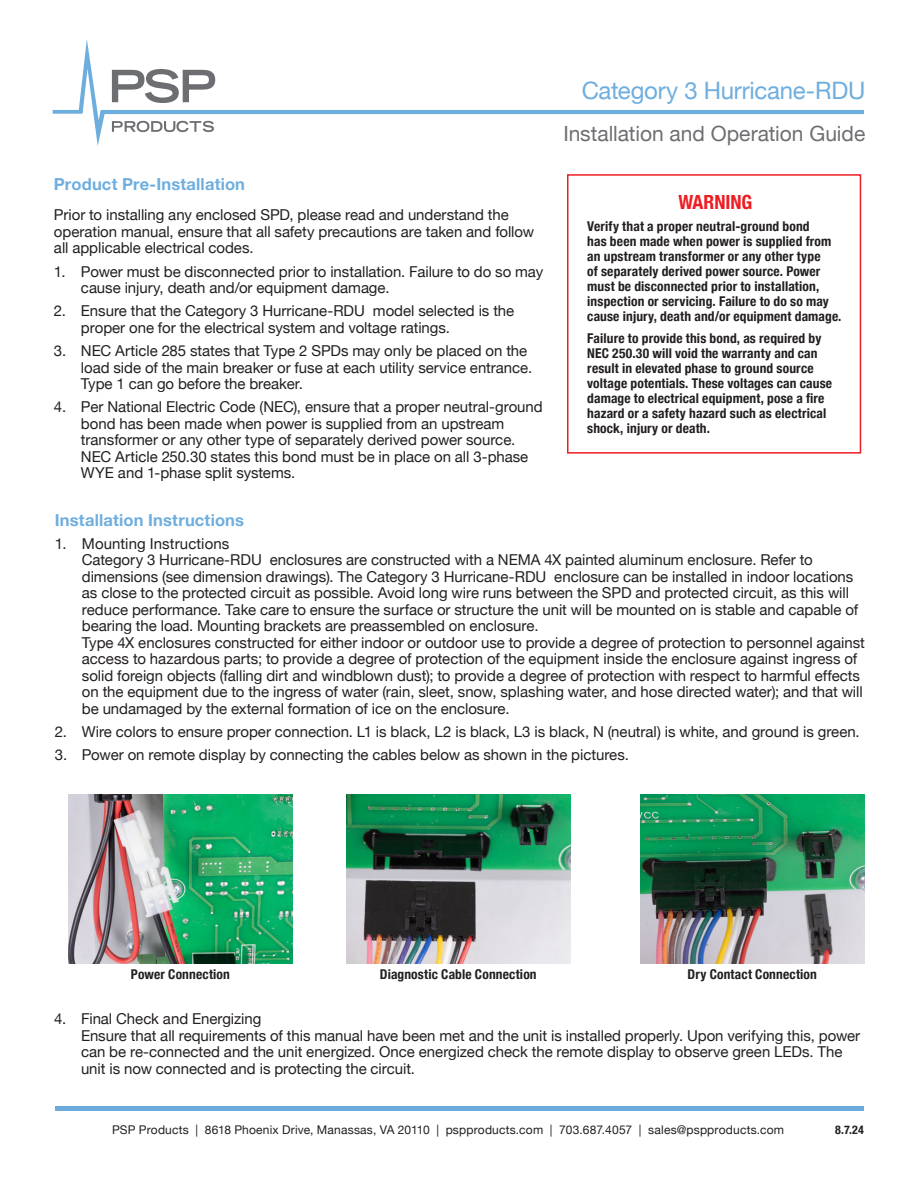
<style>
.page{position:relative;width:918px;height:1188px;background:#fff}
.page>*{position:absolute;margin:0;border:0;box-sizing:border-box;transform-origin:0 0}
.t1{font:24px "Helvetica Neue";letter-spacing:-.01em;color:#6eaedf}
.t2{font:21px "Helvetica Neue";color:#6d6e71}
.t3{font:700 condensed 19.5px "Helvetica Neue";letter-spacing:-.005em;color:#ee1d23}
.t4{font:700 16.5px "Helvetica Neue";letter-spacing:.01em;color:#6eaedf}
.t5{font:15px/16.5px "Helvetica Neue";letter-spacing:-.005em;color:#231f20}
.t6{font:700 condensed 13.5px/15px "Helvetica Neue";letter-spacing:.01em;color:#231f20}
.t7{font:12px "Helvetica Neue";letter-spacing:.015em;color:#231f20}
.t8{font:700 condensed 12px "Helvetica Neue";color:#231f20}
</style>
<div class="page">
<hr style="left:55px;top:1107px;width:809px;height:4px;background:#6daadc">
<svg style="left:53px;top:39px;width:811px;height:107px"></svg>
<svg style="left:112px;top:121px;width:102px;height:11px"></svg>
<svg style="left:112px;top:69px;width:103px;height:34px"></svg>
<img style="left:69px;top:795px;width:223px;height:168px">
<img style="left:346px;top:795px;width:224px;height:168px">
<img style="left:640px;top:795px;width:224px;height:168px">
<div style="left:567px;top:174px;width:294px;height:280px;border:2px solid #ee1d23"></div>
<p class="t4" style="left:54px;top:171px;width:193px">Product Pre-Installation</p>
<p class="t5" style="left:54px;top:208px;width:482px">Prior to installing any enclosed SPD, please read and understand the operation manual, ensure that all safety precautions are taken and follow all applicable electrical codes.</p>
<p class="t5" style="left:81px;top:264px;width:464px;text-indent:-27px">1. Power must be disconnected prior to installation. Failure to do so may cause injury, death and/or equipment damage.</p>
<p class="t5" style="left:81px;top:304px;width:435px;text-indent:-27px">2. Ensure that the Category 3 Hurricane-RDU model selected is the proper one for the electrical system and voltage ratings.</p>
<p class="t5" style="left:81px;top:343px;width:453px;text-indent:-27px">3. NEC Article 285 states that Type 2 SPDs may only be placed on the load side of the main breaker or fuse at each utility service entrance.<br>Type 1 can go before the breaker.</p>
<p class="t5" style="left:81px;top:400px;width:463px;text-indent:-27px">4. Per National Electric Code (NEC), ensure that a proper neutral-ground bond has been made when power is supplied from an upstream transformer or any other type of separately derived power source.<br>NEC Article 250.30 states this bond must be in place on all 3-phase WYE and 1-phase split systems.</p>
<h1 class="t1" style="left:582px;top:74px;width:285px">Category 3 Hurricane-RDU</h1>
<h2 class="t2" style="left:563px;top:119px;width:303px">Installation and Operation Guide</h2>
<h3 class="t3" style="left:678px;top:186px;width:76px">WARNING</h3>
<p class="t6" style="left:587px;top:218px;width:256px">Verify that a proper neutral-ground bond<br>has been made when power is supplied from an upstream transformer or any other type<br>of separately derived power source. Power must be disconnected prior to installation, inspection or servicing. Failure to do so may cause injury, death and/or equipment damage.</p>
<p class="t6" style="left:587px;top:330px;width:246px">Failure to provide this bond, as required by NEC 250.30 will void the warranty and can result in elevated phase to ground source voltage potentials. These voltages can cause damage to electrical equipment, pose a fire hazard or a safety hazard such as electrical shock, injury or death.</p>
<p class="t4" style="left:55px;top:507px;width:191px">Installation Instructions</p>
<p class="t5" style="left:82px;top:536px;width:784px;text-indent:-27px">1. Mounting Instructions<br>Category 3 Hurricane-RDU enclosures are constructed with a NEMA 4X painted aluminum enclosure. Refer to dimensions (see dimension drawings). The Category 3 Hurricane-RDU enclosure can be installed in indoor locations as close to the protected circuit as possible. Avoid long wire runs between the SPD and protected circuit, as this will reduce performance. Take care to ensure the surface or structure the unit will be mounted on is stable and capable of bearing the load. Mounting brackets are preassembled on enclosure.<br>Type 4X enclosures constructed for either indoor or outdoor use to provide a degree of protection to personnel against access to hazardous parts; to provide a degree of protection of the equipment inside the enclosure against ingress of solid foreign objects (falling dirt and windblown dust); to provide a degree of protection with respect to harmful effects on the equipment due to the ingress of water (rain, sleet, snow, splashing water, and hose directed water); and that will be undamaged by the external formation of ice on the enclosure.</p>
<p class="t5" style="left:55px;top:724px;width:806px">2. Wire colors to ensure proper connection. L1 is black, L2 is black, L3 is black, N (neutral) is white, and ground is green.</p>
<p class="t5" style="left:55px;top:748px;width:576px">3. Power on remote display by connecting the cables below as shown in the pictures.</p>
<p class="t6" style="left:131px;top:966px;width:101px">Power Connection</p>
<p class="t6" style="left:380px;top:966px;width:158px">Diagnostic Cable Connection</p>
<p class="t6" style="left:688px;top:966px;width:131px">Dry Contact Connection</p>
<p class="t5" style="left:81px;top:1011px;width:781px;text-indent:-27px">4. Final Check and Energizing<br>Ensure that all requirements of this manual have been met and the unit is installed properly. Upon verifying this, power can be re-connected and the unit energized. Once energized check the remote display to observe green LEDs. The unit is now connected and is protecting the circuit.</p>
<p class="t7" style="left:112px;top:1121px;width:674px">PSP Products | 8618 Phoenix Drive, Manassas, VA 20110 | pspproducts.com | 703.687.4057 | sales@pspproducts.com</p>
<p class="t8" style="left:835px;top:1120px;width:30px">8.7.24</p>
</div>
